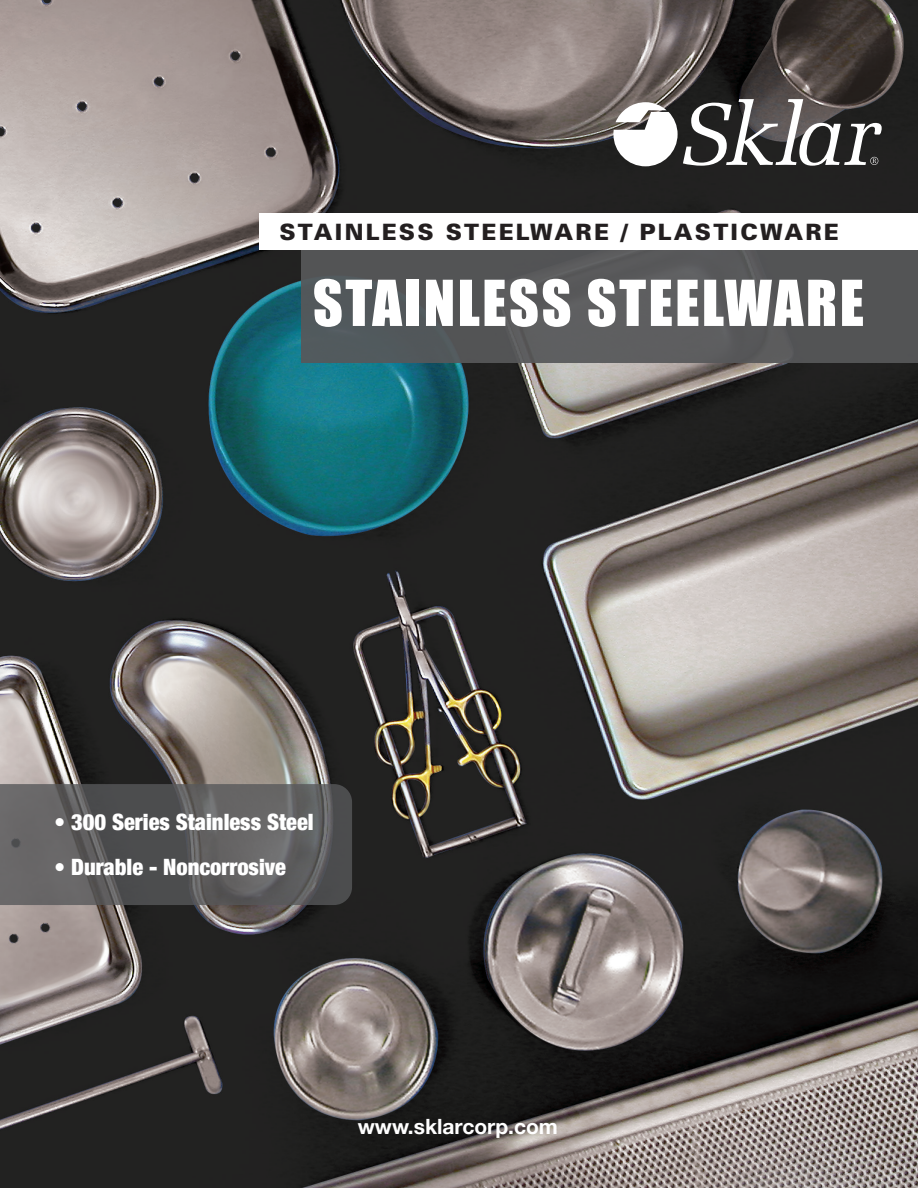
<style>
.page{position:relative;width:918px;height:1188px;background:#fff}
.page>*{position:absolute;margin:0;border:0;box-sizing:border-box;transform-origin:0 0}
.t1{font:58.5px "Impact";letter-spacing:.04em;color:#fff}
.t2{font:900 condensed 22.5px "Helvetica Neue";color:#fff}
.t3{font:900 22.5px "Univers";letter-spacing:.1em;color:#231f20}
.t4{font:700 21px "Helvetica Neue";color:#fff}
</style>
<div class="page">
<img style="left:0;top:0;width:918px;height:1188px">
<svg style="left:0;top:784px;width:352px;height:121px;background:#5c5c5d"></svg>
<svg style="left:613px;top:99px;width:269px;height:67px"></svg>
<div style="left:301px;top:250px;width:617px;height:113px;background:#57585a"></div>
<div style="left:259px;top:213px;width:659px;height:37px;background:#fff"></div>
<p class="t3" style="left:279px;top:218px;width:561px">STAINLESS STEELWARE / PLASTICWARE</p>
<p class="t1" style="left:313px;top:258px;width:553px">STAINLESS STEELWARE</p>
<p class="t2" style="left:54px;top:803px;width:261px">• 300 Series Stainless Steel</p>
<p class="t2" style="left:54px;top:848px;width:234px">• Durable - Noncorrosive</p>
<p class="t4" style="left:358px;top:1110px;width:202px">www.sklarcorp.com</p>
</div>
